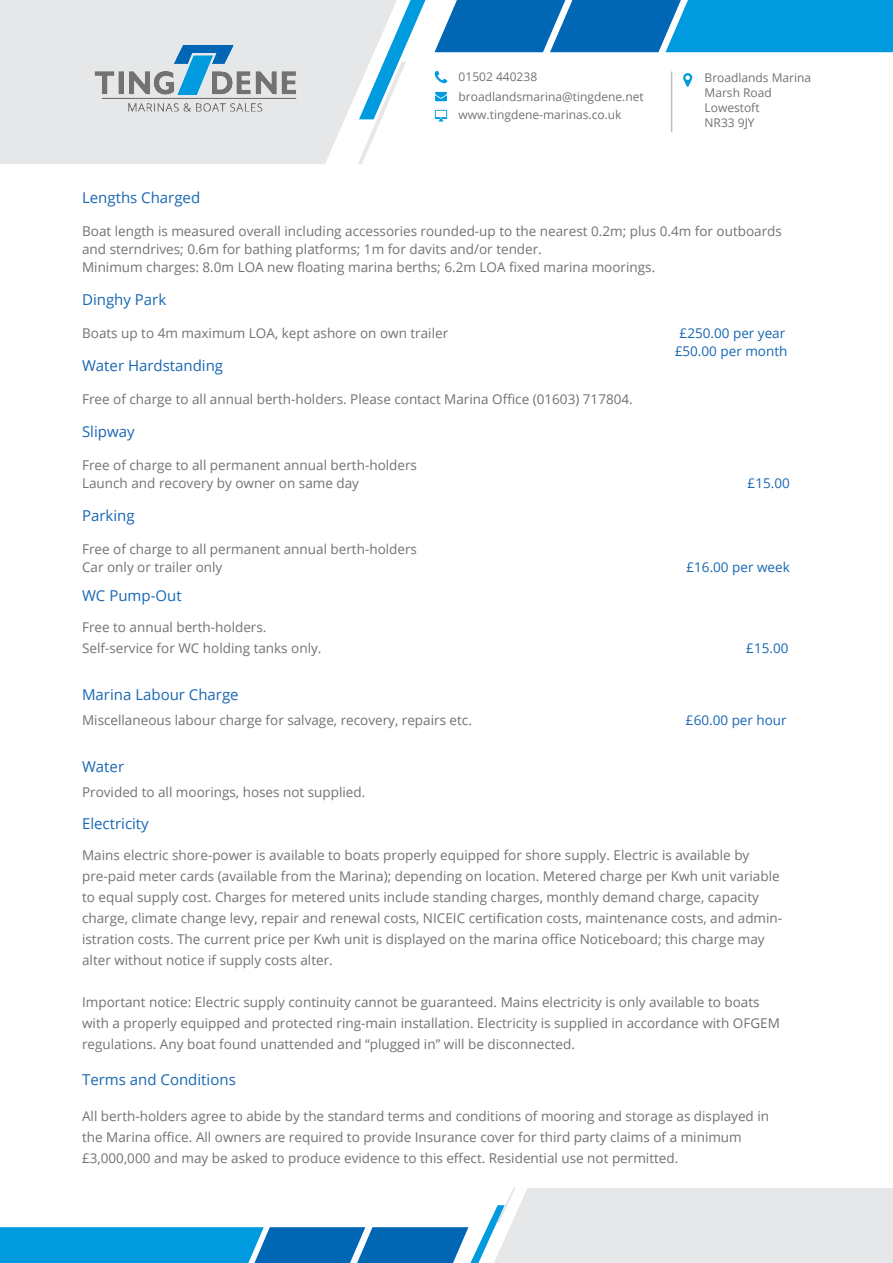
<style>
.page{position:relative;width:893px;height:1263px;background:#fff}
.page>*{position:absolute;margin:0;border:0;box-sizing:border-box;transform-origin:0 0}
.t1{font:15px "Open Sans";color:#1867b3}
.t2{font:13.5px/21px "Open Sans";color:#727271}
.t3{font:13.5px/18px "Open Sans";color:#1867b3;text-align:center}
.t4{font:13.5px "Open Sans";color:#1767b3}
.t5{font:12px/15px "Open Sans";color:#727271}
</style>
<div class="page">
<svg style="left:0;top:1188px;width:893px;height:75px"></svg>
<svg style="left:434px;top:0;width:459px;height:52px;background:#0e87cb"></svg>
<img style="left:0;top:0;width:422px;height:164px">
<svg style="left:683px;top:73px;width:9px;height:14px"></svg>
<hr style="left:671px;top:72px;width:1px;height:60px;background:#bcbdc0">
<svg style="left:435px;top:71px;width:12px;height:12px"></svg>
<svg style="left:435px;top:110px;width:12px;height:12px"></svg>
<svg style="left:435px;top:92px;width:12px;height:9px"></svg>
<p class="t5" style="left:459px;top:65px;width:187px;line-height:20.9px">01502 440238 broadlandsmarina@tingdene.net</p>
<p class="t5" style="left:459px;top:107px;width:164px">www.tingdene-marinas.co.uk</p>
<p class="t5" style="left:705px;top:70px;width:108px">Broadlands Marina<br>Marsh Road<br>Lowestoft<br>NR33 9JY</p>
<p class="t1" style="left:82px;top:187px;width:120px">Lengths Charged</p>
<p class="t2" style="left:82px;top:222px;width:701px;line-height:18px">Boat length is measured overall including accessories rounded-up to the nearest 0.2m; plus 0.4m for outboards and sterndrives; 0.6m for bathing platforms; 1m for davits and/or tender.<br>Minimum charges: 8.0m LOA new floating marina berths; 6.2m LOA fixed marina moorings.</p>
<p class="t1" style="left:82px;top:289px;width:86px">Dinghy Park</p>
<p class="t2" style="left:82px;top:322px;width:368px">Boats up to 4m maximum LOA, kept ashore on own trailer</p>
<p class="t3" style="left:675px;top:324px;width:114px">£250.00 per year £50.00 per month</p>
<p class="t1" style="left:82px;top:355px;width:143px">Water Hardstanding</p>
<p class="t2" style="left:82px;top:388px;width:552px">Free of charge to all annual berth-holders. Please contact Marina Office (01603) 717804.</p>
<p class="t1" style="left:82px;top:421px;width:54px">Slipway</p>
<p class="t2" style="left:82px;top:456px;width:336px;line-height:18px">Free of charge to all permanent annual berth-holders<br>Launch and recovery by owner on same day</p>
<p class="t3" style="left:748px;top:474px;width:44px">£15.00</p>
<p class="t1" style="left:82px;top:505px;width:54px">Parking</p>
<p class="t2" style="left:82px;top:540px;width:336px;line-height:18px">Free of charge to all permanent annual berth-holders<br>Car only or trailer only</p>
<p class="t1" style="left:82px;top:585px;width:101px">WC Pump-Out</p>
<p class="t2" style="left:82px;top:616px;width:241px">Free to annual berth-holders.<br>Self-service for WC holding tanks only.</p>
<p class="t3" style="left:686px;top:558px;width:105px">£16.00 per week</p>
<p class="t4" style="left:746px;top:639px;width:44px">£15.00</p>
<p class="t1" style="left:82px;top:684px;width:158px">Marina Labour Charge</p>
<p class="t2" style="left:82px;top:709px;width:391px">Miscellaneous labour charge for salvage, recovery, repairs etc.</p>
<p class="t3" style="left:686px;top:711px;width:102px">£60.00 per hour</p>
<p class="t1" style="left:82px;top:756px;width:44px">Water</p>
<p class="t2" style="left:82px;top:781px;width:285px">Provided to all moorings, hoses not supplied.</p>
<p class="t1" style="left:82px;top:813px;width:68px">Electricity</p>
<p class="t2" style="left:82px;top:844px;width:702px">Mains electric shore-power is available to boats properly equipped for shore supply. Electric is available by pre-paid meter cards (available from the Marina); depending on location. Metered charge per Kwh unit variable to equal supply cost. Charges for metered units include standing charges, monthly demand charge, capacity charge, climate change levy, repair and renewal costs, NICEIC certification costs, maintenance costs, and admin&shy;istration costs. The current price per Kwh unit is displayed on the marina office Noticeboard; this charge may alter without notice if supply costs alter.</p>
<p class="t2" style="left:82px;top:991px;width:699px">Important notice: Electric supply continuity cannot be guaranteed. Mains electricity is only available to boats with a properly equipped and protected ring-main installation. Electricity is supplied in accordance with OFGEM regulations. Any boat found unattended and “plugged in” will be disconnected.</p>
<p class="t1" style="left:82px;top:1069px;width:155px">Terms and Conditions</p>
<p class="t2" style="left:82px;top:1105px;width:688px">All berth-holders agree to abide by the standard terms and conditions of mooring and storage as displayed in the Marina office. All owners are required to provide Insurance cover for third party claims of a minimum £3,000,000 and may be asked to produce evidence to this effect. Residential use not permitted.</p>
</div>
